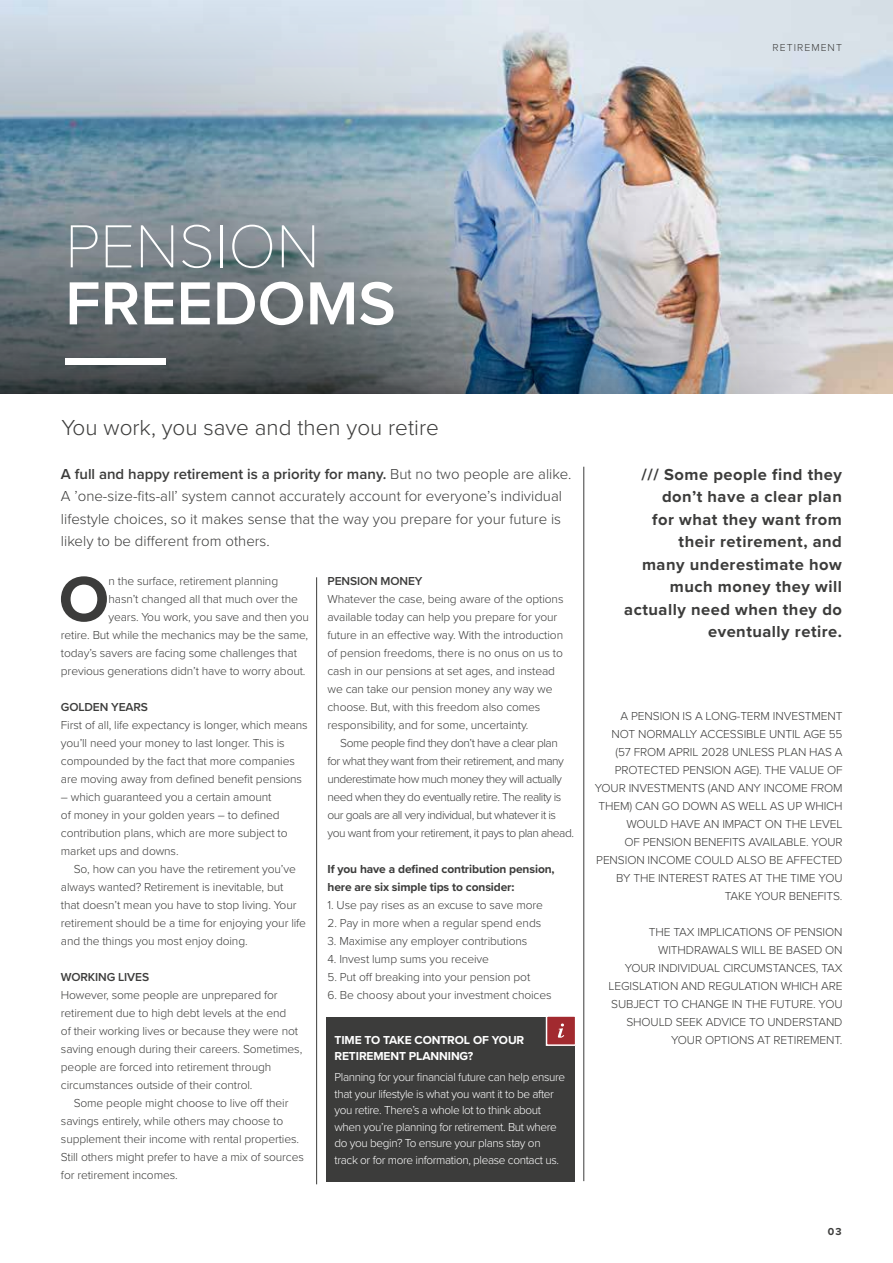
<style>
.page{position:relative;width:893px;height:1263px;background:#fff}
.page>*{position:absolute;margin:0;border:0;box-sizing:border-box;transform-origin:0 0}
.t1{font:700 66px "Proxima Nova";color:#3c3c3b}
.t2{font:600 63px "Proxima Nova";color:#fff}
.t3{font:100 63px "Proxima Nova T";color:#fff}
.t4{font:300 22.5px "Proxima Nova";color:#3c3c3b}
.t5{font:700 16.5px/22.5px "Proxima Nova";letter-spacing:.03em;color:#3c3c3b;text-align:right}
.t6{font:300 15px/22.5px "Proxima Nova";color:#3c3c3b}
.t7{font:300 12px/18px "Proxima Nova";letter-spacing:-.01em;color:#3c3c3b}
.t8{font:300 12px/18px "Proxima Nova";letter-spacing:-.04em;color:#3c3c3b}
.t9{font:300 12px/16.5px "Proxima Nova";letter-spacing:-.03em;color:#fff}
.t10{font:700 12px/18px "Proxima Nova";letter-spacing:-.01em;color:#3c3c3b}
.t11{font:700 12px/16.5px "Proxima Nova";letter-spacing:-.01em;color:#fff}
.t12{font:600 12px "Proxima Nova";letter-spacing:-.01em;color:#3c3c3b}
.t13{font:300 10.5px "Proxima Nova";letter-spacing:.1em;color:#3c3c3b}
.t14{font:700 10.5px "Proxima Nova";color:#3c3c3b}
.s1{font-weight:600}
</style>
<div class="page">
<img style="left:0;top:0;width:893px;height:393px">
<hr style="left:583px;top:467px;width:1px;height:714px;background:#3c3c3b">
<hr style="left:316px;top:577px;width:1px;height:607px;background:#3c3c3b">
<div style="left:65px;top:359px;width:100px;height:6px;background:#fff"></div>
<div style="left:326px;top:1017px;width:248px;height:164px;background:#3c3c3b"></div>
<div style="left:546px;top:1016px;width:30px;height:29px;background:#a22a2f"></div>
<div style="left:546px;top:1015px;width:30px;height:31px;border:2px solid #fff"></div>
<svg style="left:558px;top:1023px;width:6px;height:15px"></svg>
<p class="t13" style="left:772px;top:43px;width:71px">RETIREMENT</p>
<h2 class="t3" style="left:65px;top:220px;width:256px">PENSION</h2>
<h2 class="t2" style="left:65px;top:277px;width:332px">FREEDOMS</h2>
<h3 class="t4" style="left:62px;top:418px;width:379px">You work, you save and then you retire</h3>
<p class="t6" style="left:61px;top:463px;width:512px"><span class="s1">A full and happy retirement is a priority for many.</span> But no two people are alike.<br>A ’one-size-fits-all’ system cannot accurately account for everyone’s individual lifestyle choices, so it makes sense that the way you prepare for your future is likely to be different from others.</p>
<h1 class="t1" style="left:59px;top:571px;width:52px">O</h1>
<p class="t7" style="left:109px;top:573px;width:171px">n the surface, retirement planning</p>
<p class="t12" style="left:327px;top:576px;width:96px">PENSION MONEY</p>
<p class="t7" style="left:327px;top:591px;width:237px">Whatever the case, being aware of the options available today can help you prepare for your future in an effective way. With the introduction of pension freedoms, there is no onus on us to cash in our pensions at set ages, and instead we can take our pension money any way we choose. But, with this freedom also comes responsibility, and for some, uncertainty.</p>
<p class="t8" style="left:327px;top:735px;width:248px;text-indent:13px">Some people find they don’t have a clear plan<br>for what they want from their retirement, and many underestimate how much money they will actually need when they do eventually retire. The reality is our goals are all very individual, but whatever it is you want from your retirement, it pays to plan ahead.</p>
<p class="t10" style="left:327px;top:861px;width:229px">If you have a defined contribution pension, here are six simple tips to consider:</p>
<p class="t7" style="left:327px;top:897px;width:217px">1. Use pay rises as an excuse to save more</p>
<p class="t7" style="left:327px;top:915px;width:215px">2. Pay in more when a regular spend ends</p>
<p class="t7" style="left:327px;top:933px;width:201px">3. Maximise any employer contributions</p>
<p class="t7" style="left:327px;top:951px;width:163px">4. Invest lump sums you receive</p>
<p class="t7" style="left:327px;top:969px;width:204px">5. Put off breaking into your pension pot</p>
<p class="t7" style="left:327px;top:987px;width:226px">6. Be choosy about your investment choices</p>
<p class="t7" style="left:109px;top:591px;width:191px">hasn’t changed all that much over the</p>
<p class="t7" style="left:109px;top:609px;width:202px">years. You work, you save and then you</p>
<p class="t7" style="left:61px;top:627px;width:249px">retire. But while the mechanics may be the same,</p>
<p class="t7" style="left:61px;top:645px;width:238px">today’s savers are facing some challenges that</p>
<p class="t7" style="left:61px;top:663px;width:246px">previous generations didn’t have to worry about.</p>
<p class="t12" style="left:61px;top:702px;width:89px">GOLDEN YEARS</p>
<p class="t7" style="left:61px;top:717px;width:248px">First of all, life expectancy is longer, which means you’ll need your money to last longer. This is compounded by the fact that more companies are moving away from defined benefit pensions</p>
<p class="t7" style="left:61px;top:789px;width:228px">– which guaranteed you a certain amount<br>of money in your golden years – to defined contribution plans, which are more subject to market ups and downs.</p>
<p class="t7" style="left:61px;top:861px;width:247px;text-indent:13px">So, how can you have the retirement you’ve always wanted? Retirement is inevitable, but<br>that doesn’t mean you have to stop living. Your retirement should be a time for enjoying your life and the things you most enjoy doing.</p>
<p class="t12" style="left:61px;top:972px;width:90px">WORKING LIVES</p>
<p class="t7" style="left:61px;top:987px;width:243px">However, some people are unprepared for retirement due to high debt levels at the end<br>of their working lives or because they were not saving enough during their careers. Sometimes, people are forced into retirement through circumstances outside of their control.</p>
<p class="t7" style="left:61px;top:1095px;width:244px;text-indent:13px">Some people might choose to live off their savings entirely, while others may choose to supplement their income with rental properties.<br>Still others might prefer to have a mix of sources for retirement incomes.</p>
<p class="t11" style="left:334px;top:1032px;width:191px">TIME TO TAKE CONTROL OF YOUR<br>RETIREMENT PLANNING?</p>
<p class="t9" style="left:334px;top:1069px;width:232px">Planning for your financial future can help ensure that your lifestyle is what you want it to be after you retire. There’s a whole lot to think about when you’re planning for retirement. But where do you begin? To ensure your plans stay on track or for more information, please contact us.</p>
<h3 class="t5" style="left:624px;top:464px;width:219px">/// Some people find they don’t have a clear plan<br>for what they want from their retirement, and<br>many underestimate how much money they will actually need when they do eventually retire.</h3>
<p class="t7" style="left:595px;top:708px;width:249px;text-align:right">A PENSION IS A LONG-TERM INVESTMENT NOT NORMALLY ACCESSIBLE UNTIL AGE 55 (57 FROM APRIL 2028 UNLESS PLAN HAS A PROTECTED PENSION AGE). THE VALUE OF YOUR INVESTMENTS (AND ANY INCOME FROM THEM) CAN GO DOWN AS WELL AS UP WHICH WOULD HAVE AN IMPACT ON THE LEVEL<br>OF PENSION BENEFITS AVAILABLE. YOUR PENSION INCOME COULD ALSO BE AFFECTED BY THE INTEREST RATES AT THE TIME YOU TAKE YOUR BENEFITS.</p>
<p class="t7" style="left:609px;top:924px;width:235px;text-align:right">THE TAX IMPLICATIONS OF PENSION WITHDRAWALS WILL BE BASED ON<br>YOUR INDIVIDUAL CIRCUMSTANCES, TAX LEGISLATION AND REGULATION WHICH ARE SUBJECT TO CHANGE IN THE FUTURE. YOU SHOULD SEEK ADVICE TO UNDERSTAND YOUR OPTIONS AT RETIREMENT.</p>
<p class="t14" style="left:828px;top:1227px;width:15px">03</p>
</div>
